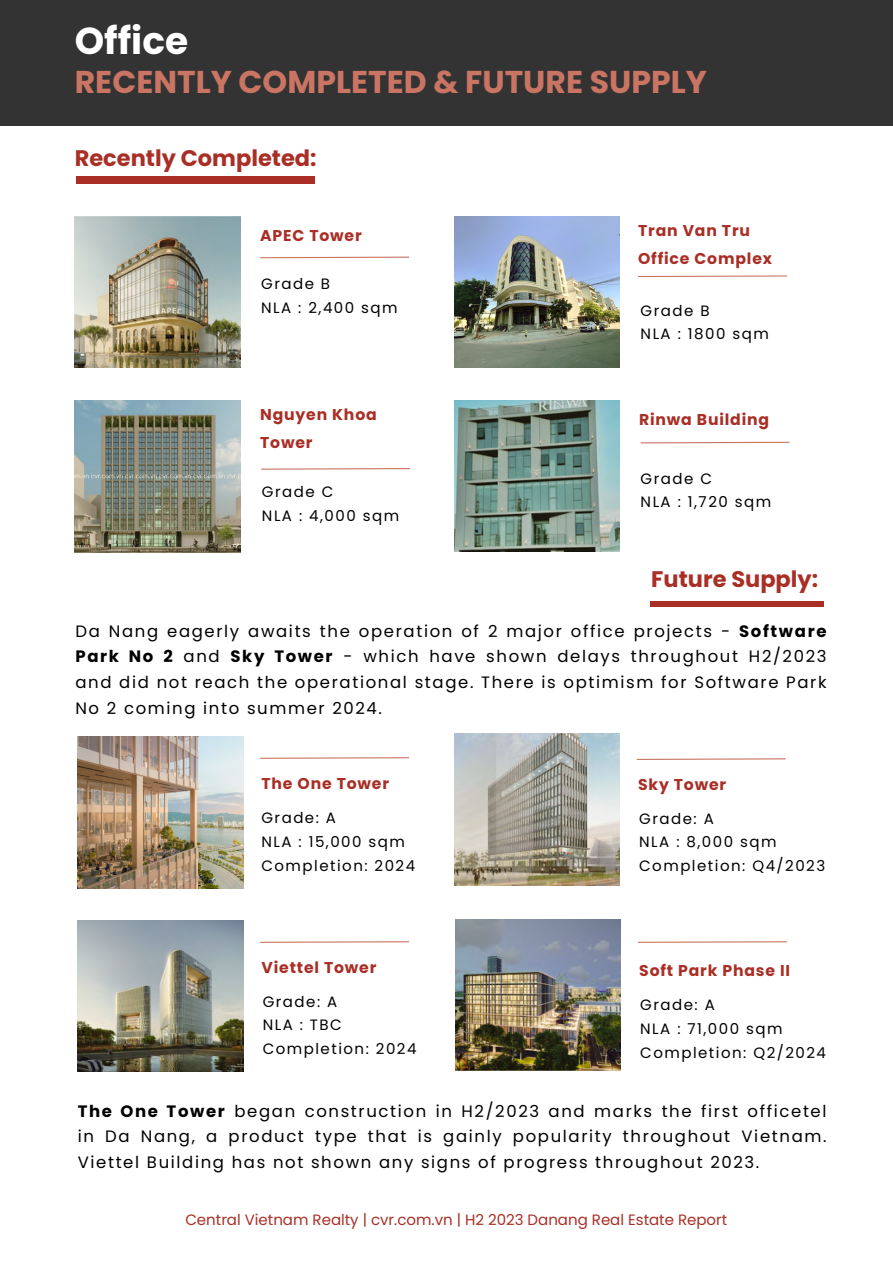
<style>
.page{position:relative;width:893px;height:1264px;background:#fff}
.page>*{position:absolute;margin:0;border:0;box-sizing:border-box;transform-origin:0 0}
.t1{font:700 37.5px "Poppins";color:#fff}
.t2{font:700 31.5px "Poppins";color:#ca7563}
.t3{font:700 22.5px "Poppins";color:#a92f26}
.t4{font:16.5px/25.8px "Poppins";letter-spacing:.1em;color:#000;text-align:justify}
.t5{font:700 15.6px/28.2px "Poppins";letter-spacing:.055em;color:#a92f26}
.t6{font:15px "Poppins";letter-spacing:.1em;color:#000}
.t7{font:15px "Poppins";color:#a92f26}
.s1{font-weight:700}
</style>
<div class="page">
<div style="left:0;top:0;width:892px;height:126px;background:#333"></div>
<img style="left:75px;top:216px;width:165px;height:152px">
<div style="left:650px;top:601px;width:174px;height:6px;background:#a92f26"></div>
<img style="left:454px;top:216px;width:165px;height:151px">
<img style="left:75px;top:400px;width:165px;height:152px">
<img style="left:78px;top:736px;width:165px;height:152px">
<svg style="left:260px;top:757px;width:150px;height:2px"></svg>
<img style="left:454px;top:733px;width:165px;height:152px">
<svg style="left:636px;top:758px;width:150px;height:2px"></svg>
<img style="left:78px;top:920px;width:165px;height:151px">
<svg style="left:260px;top:941px;width:150px;height:2px"></svg>
<img style="left:455px;top:919px;width:166px;height:151px">
<svg style="left:638px;top:941px;width:149px;height:2px"></svg>
<div style="left:76px;top:176px;width:238px;height:7px;background:#a92f26"></div>
<svg style="left:260px;top:256px;width:150px;height:3px"></svg>
<svg style="left:638px;top:275px;width:149px;height:3px"></svg>
<svg style="left:261px;top:468px;width:149px;height:2px"></svg>
<img style="left:454px;top:400px;width:165px;height:152px">
<svg style="left:640px;top:441px;width:150px;height:3px"></svg>
<h1 class="t1" style="left:75px;top:14px;width:115px">Office</h1>
<h2 class="t2" style="left:75px;top:60px;width:633px">RECENTLY COMPLETED &amp; FUTURE SUPPLY</h2>
<h3 class="t3" style="left:75px;top:143px;width:243px">Recently Completed:</h3>
<h4 class="t5" style="left:260px;top:222px;width:103px">APEC Tower</h4>
<p class="t6" style="left:261px;top:274px;width:70px">Grade B</p>
<p class="t6" style="left:261px;top:297px;width:138px">NLA : 2,400 sqm</p>
<p class="t5" style="left:260px;top:401px;width:118px">Nguyen Khoa<br>Tower</p>
<h3 class="t6" style="left:262px;top:481px;width:73px">Grade C</h3>
<p class="t6" style="left:262px;top:505px;width:139px">NLA : 4,000 sqm</p>
<p class="t5" style="left:638px;top:216px;width:135px">Tran Van Tru<br>Office Complex</p>
<p class="t6" style="left:640px;top:300px;width:70px">Grade B</p>
<p class="t6" style="left:640px;top:323px;width:130px">NLA : 1800 sqm</p>
<p class="t5" style="left:639px;top:405px;width:131px">Rinwa Building</p>
<p class="t6" style="left:640px;top:468px;width:73px">Grade C</p>
<p class="t6" style="left:640px;top:491px;width:132px">NLA : 1,720 sqm</p>
<h4 class="t3" style="left:651px;top:563px;width:168px">Future Supply:</h4>
<p class="t4" style="left:75px;top:618px;width:752px">Da Nang eagerly awaits the operation of 2 major office projects - <span class="s1">Software Park No 2</span> and <span class="s1">Sky Tower</span> - which have shown delays throughout H2/2023 and did not reach the operational stage. There is optimism for Software Park No 2 coming into summer 2024.</p>
<h4 class="t5" style="left:261px;top:769px;width:129px">The One Tower</h4>
<p class="t5" style="left:638px;top:770px;width:90px">Sky Tower</p>
<h4 class="t6" style="left:261px;top:807px;width:76px">Grade: A</h4>
<p class="t6" style="left:261px;top:831px;width:145px">NLA : 15,000 sqm</p>
<p class="t6" style="left:261px;top:854px;width:155px">Completion: 2024</p>
<p class="t6" style="left:639px;top:808px;width:76px">Grade: A</p>
<h4 class="t6" style="left:639px;top:831px;width:139px">NLA : 8,000 sqm</h4>
<p class="t6" style="left:639px;top:855px;width:187px">Completion: Q4/2023</p>
<p class="t5" style="left:261px;top:953px;width:116px">Viettel Tower</p>
<h4 class="t5" style="left:639px;top:956px;width:152px">Soft Park Phase II</h4>
<p class="t6" style="left:263px;top:990px;width:76px">Grade: A</p>
<p class="t6" style="left:263px;top:1014px;width:81px">NLA : TBC</p>
<h4 class="t6" style="left:263px;top:1038px;width:155px">Completion: 2024</h4>
<p class="t6" style="left:640px;top:994px;width:76px">Grade: A</p>
<p class="t6" style="left:640px;top:1018px;width:144px">NLA : 71,000 sqm</p>
<p class="t6" style="left:640px;top:1041px;width:187px">Completion: Q2/2024</p>
<h4 class="t4" style="left:78px;top:1097px;width:750px"><span class="s1">The One Tower</span> began construction in H2/2023 and marks the first officetel in Da Nang, a product type that is gainly popularity throughout Vietnam.<br>Viettel Building has not shown any signs of progress throughout 2023.</h4>
<p class="t7" style="left:185px;top:1208px;width:543px">Central Vietnam Realty | cvr.com.vn | H2 2023 Danang Real Estate Report</p>
</div>
